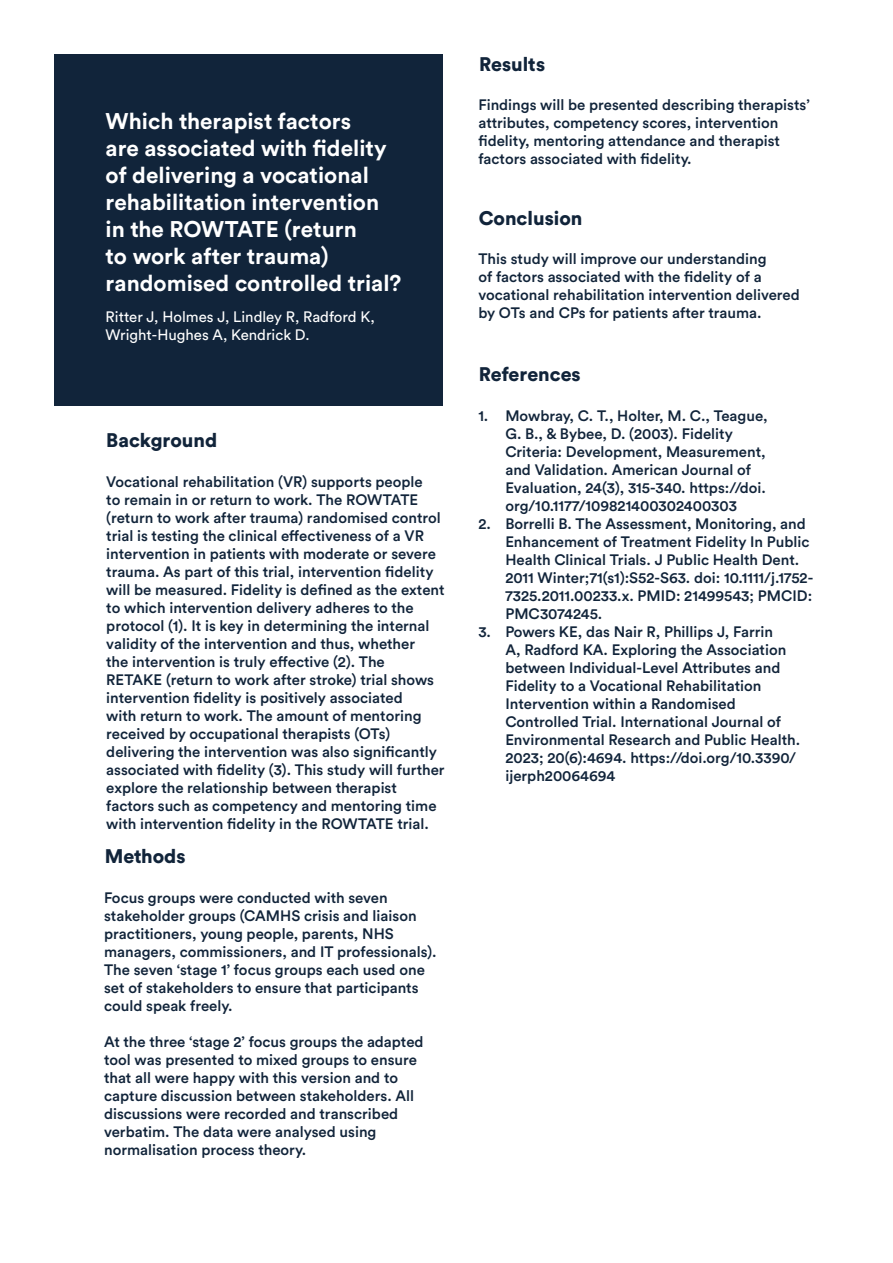
<style>
.page{position:relative;width:893px;height:1263px;background:#fff}
.page>*{position:absolute;margin:0;border:0;box-sizing:border-box;transform-origin:0 0}
.t1{font:700 22.5px/27px "Circular Pro";color:#fff}
.t2{font:900 19.5px "Circular Pro";color:#11243a}
.t3{font:500 15px/18px "Circular Pro";color:#11243a}
.t4{font:15px/18px "Circular Pro";color:#fff}
</style>
<div class="page">
<div style="left:54px;top:54px;width:389px;height:352px;background:#11243a"></div>
<h1 class="t1" style="left:106px;top:106px;width:297px">Which therapist factors<br>are associated with fidelity of delivering a vocational rehabilitation intervention in the ROWTATE (return<br>to work after trauma) randomised controlled trial?</h1>
<p class="t4" style="left:106px;top:307px;width:271px">Ritter J, Holmes J, Lindley R, Radford K,<br>Wright-Hughes A, Kendrick D.</p>
<h2 class="t2" style="left:106px;top:427px;width:113px">Background</h2>
<p class="t3" style="left:106px;top:472px;width:340px">Vocational rehabilitation (VR) supports people<br>to remain in or return to work. The ROWTATE (return to work after trauma) randomised control trial is testing the clinical effectiveness of a VR intervention in patients with moderate or severe trauma. As part of this trial, intervention fidelity will be measured. Fidelity is defined as the extent to which intervention delivery adheres to the protocol (1). It is key in determining the internal validity of the intervention and thus, whether<br>the intervention is truly effective (2). The<br>RETAKE (return to work after stroke) trial shows intervention fidelity is positively associated<br>with return to work. The amount of mentoring received by occupational therapists (OTs) delivering the intervention was also significantly associated with fidelity (3). This study will further explore the relationship between therapist factors such as competency and mentoring time with intervention fidelity in the ROWTATE trial.</p>
<h2 class="t2" style="left:105px;top:842px;width:82px">Methods</h2>
<p class="t3" style="left:104px;top:888px;width:334px">Focus groups were conducted with seven stakeholder groups (CAMHS crisis and liaison practitioners, young people, parents, NHS managers, commissioners, and IT professionals).<br>The seven ‘stage 1’ focus groups each used one set of stakeholders to ensure that participants could speak freely.</p>
<p class="t3" style="left:104px;top:1032px;width:321px">At the three ‘stage 2’ focus groups the adapted tool was presented to mixed groups to ensure that all were happy with this version and to capture discussion between stakeholders. All discussions were recorded and transcribed verbatim. The data were analysed using normalisation process theory.</p>
<h2 class="t2" style="left:479px;top:50px;width:68px">Results</h2>
<p class="t3" style="left:478px;top:95px;width:333px">Findings will be presented describing therapists’ attributes, competency scores, intervention fidelity, mentoring attendance and therapist factors associated with fidelity.</p>
<h2 class="t2" style="left:479px;top:204px;width:105px">Conclusion</h2>
<p class="t3" style="left:478px;top:249px;width:323px">This study will improve our understanding<br>of factors associated with the fidelity of a vocational rehabilitation intervention delivered by OTs and CPs for patients after trauma.</p>
<h2 class="t2" style="left:479px;top:361px;width:103px">References</h2>
<p class="t3" style="left:505px;top:406px;width:264px;text-indent:-27px">1. Mowbray, C. T., Holter, M. C., Teague, G. B., &amp; Bybee, D. (2003). Fidelity Criteria: Development, Measurement, and Validation. American Journal of Evaluation, 24(3), 315-340. https://doi. org/10.1177/109821400302400303</p>
<p class="t3" style="left:505px;top:514px;width:309px;text-indent:-27px">2. Borrelli B. The Assessment, Monitoring, and Enhancement of Treatment Fidelity In Public Health Clinical Trials. J Public Health Dent.<br>2011 Winter;71(s1):S52-S63. doi: 10.1111/j.1752- 7325.2011.00233.x. PMID: 21499543; PMCID:<br>PMC3074245.</p>
<p class="t3" style="left:505px;top:622px;width:296px;text-indent:-27px">3. Powers KE, das Nair R, Phillips J, Farrin<br>A, Radford KA. Exploring the Association between Individual-Level Attributes and Fidelity to a Vocational Rehabilitation Intervention within a Randomised Controlled Trial. International Journal of Environmental Research and Public Health.<br>2023; 20(6):4694. https://doi.org/10.3390/ ijerph20064694</p>
</div>
